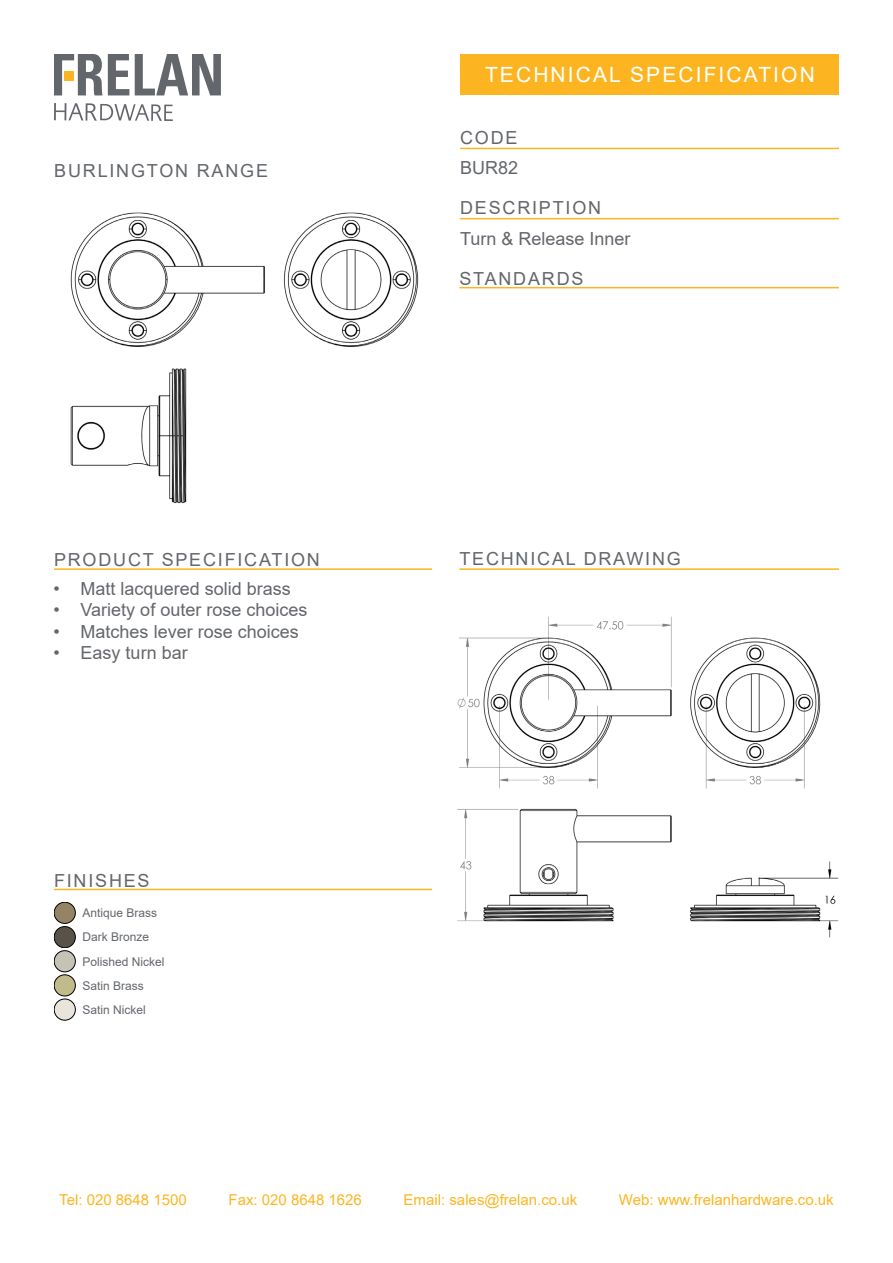
<style>
.page{position:relative;width:893px;height:1263px;background:#fff}
.page>*{position:absolute;margin:0;border:0;box-sizing:border-box;transform-origin:0 0}
.t1{font:21px "Arial";letter-spacing:.1em;color:#fff}
.t2{font:18px "Arial";color:#63666b}
.t3{font:18px "Arial";letter-spacing:.1em;color:#63666b}
.t4{font:15px "Arial";color:#fcb521}
.t5{font:12px/24.2px "Arial";color:#63666b}
</style>
<div class="page">
<svg style="left:54px;top:103px;width:119px;height:18px"></svg>
<svg style="left:54px;top:54px;width:75px;height:41px"></svg>
<svg style="left:135px;top:54px;width:86px;height:41px"></svg>
<div style="left:65px;top:71px;width:9px;height:9px;background:#fcb521"></div>
<div style="left:461px;top:54px;width:378px;height:40px;background:#fcb521"></div>
<hr style="left:460px;top:148px;width:379px;height:1px;background:#fcb521">
<hr style="left:460px;top:218px;width:379px;height:1px;background:#fcb521">
<hr style="left:54px;top:889px;width:378px;height:1px;background:#fcb521">
<hr style="left:459px;top:287px;width:380px;height:1px;background:#fcb521">
<hr style="left:459px;top:568px;width:380px;height:2px;background:#fcb521">
<hr style="left:54px;top:568px;width:378px;height:2px;background:#fcb521">
<div style="left:54px;top:902px;width:21px;height:21px;background:#948465;border-radius:50%"></div>
<div style="left:54px;top:902px;width:22px;height:22px;border:1px solid #000;border-radius:50%"></div>
<div style="left:54px;top:926px;width:21px;height:22px;background:#585249;border-radius:50%"></div>
<div style="left:54px;top:926px;width:22px;height:22px;border:1px solid #000;border-radius:50%"></div>
<div style="left:54px;top:975px;width:21px;height:21px;background:#c1ba8a;border-radius:50%"></div>
<div style="left:54px;top:974px;width:22px;height:22px;border:1px solid #000;border-radius:50%"></div>
<div style="left:54px;top:951px;width:21px;height:21px;background:#c5c3b6;border-radius:50%"></div>
<div style="left:54px;top:950px;width:22px;height:22px;border:1px solid #000;border-radius:50%"></div>
<div style="left:54px;top:999px;width:21px;height:21px;background:#e9e5dd;border-radius:50%"></div>
<div style="left:54px;top:999px;width:22px;height:21px;border:1px solid #000;border-radius:50%"></div>
<img style="left:70px;top:212px;width:349px;height:135px">
<img style="left:70px;top:368px;width:117px;height:135px">
<img style="left:457px;top:616px;width:382px;height:322px">
<p class="t1" style="left:485px;top:60px;width:331px">TECHNICAL SPECIFICATION</p>
<p class="t3" style="left:54px;top:158px;width:215px">BURLINGTON RANGE</p>
<p class="t3" style="left:54px;top:548px;width:267px">PRODUCT SPECIFICATION</p>
<p class="t2" style="left:54px;top:576px;width:239px">• Matt lacquered solid brass</p>
<p class="t2" style="left:54px;top:597px;width:255px">• Variety of outer rose choices</p>
<p class="t2" style="left:54px;top:619px;width:247px">• Matches lever rose choices</p>
<p class="t2" style="left:54px;top:641px;width:136px">• Easy turn bar</p>
<p class="t3" style="left:54px;top:868px;width:97px">FINISHES</p>
<p class="t5" style="left:82px;top:901px;width:76px">Antique Brass<br>Dark Bronze</p>
<p class="t5" style="left:82px;top:973px;width:63px">Satin Brass</p>
<p class="t5" style="left:82px;top:949px;width:84px">Polished Nickel</p>
<p class="t5" style="left:82px;top:997px;width:65px">Satin Nickel</p>
<p class="t2" style="left:460px;top:125px;width:59px">CODE</p>
<p class="t2" style="left:460px;top:156px;width:60px">BUR82</p>
<p class="t3" style="left:460px;top:196px;width:143px">DESCRIPTION</p>
<p class="t2" style="left:460px;top:226px;width:172px">Turn &amp; Release Inner</p>
<p class="t3" style="left:459px;top:267px;width:126px">STANDARDS</p>
<p class="t3" style="left:459px;top:546px;width:223px">TECHNICAL DRAWING</p>
<p class="t4" style="left:59px;top:1189px;width:129px">Tel: 020 8648 1500</p>
<p class="t4" style="left:228px;top:1189px;width:135px">Fax: 020 8648 1626</p>
<p class="t4" style="left:404px;top:1189px;width:175px">Email: sales@frelan.co.uk</p>
<p class="t4" style="left:619px;top:1189px;width:216px">Web: www.frelanhardware.co.uk</p>
</div>
